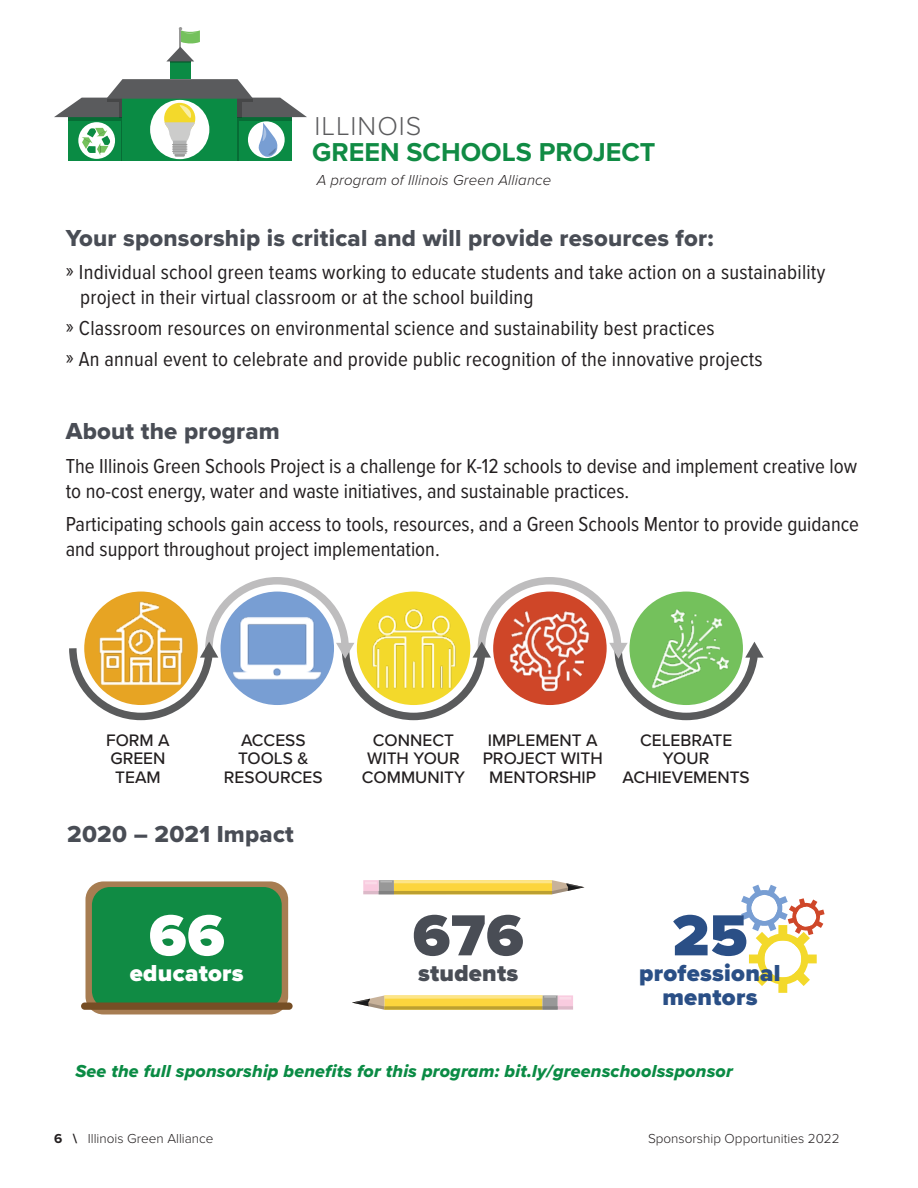
<style>
.page{position:relative;width:918px;height:1188px;background:#fff}
.page>*{position:absolute;margin:0;border:0;box-sizing:border-box;transform-origin:0 0}
.t1{font:900 60px "Proxima Nova";color:#494d55}
.t2{font:900 60px "Proxima Nova";color:#fff}
.t3{font:900 60px "Proxima Nova";color:#2a4f86}
.t4{font:700 26.85px "Proxima Nova";color:#108b44}
.t5{font:300 26.85px "Proxima Nova";letter-spacing:.04em;color:#5b5b5d}
.t6{font:24px "Proxima Nova Extrabld";letter-spacing:.01em;color:#494d55}
.t7{font:900 24px/24px "Proxima Nova";letter-spacing:.01em;color:#2a4f86;text-align:center}
.t8{font:900 24px "Proxima Nova";letter-spacing:.01em;color:#fff}
.t9{font:900 24px "Proxima Nova";letter-spacing:.01em;color:#494d55}
.t10{font:21px/25.2px "Proxima Nova Cond";letter-spacing:.01em;color:#231f20}
.t11{font:18px "Proxima Nova Extrabld It";letter-spacing:.01em;color:#0a8b44}
.t12{font:500 17.25px/18.5px "Proxima Nova";color:#231f20;text-align:center}
.t13{font:italic 300 15px "Proxima Nova";letter-spacing:.01em;color:#231f20}
.t14{font:300 13.5px "Proxima Nova";color:#231f20}
.s1{font-weight:700}
</style>
<div class="page">
<div style="left:237px;top:114px;width:54px;height:47px;background:#0a8b44"></div>
<div style="left:170px;top:59px;width:21px;height:20px;background:#0a8b44"></div>
<div style="left:68px;top:114px;width:60px;height:47px;background:#0a8b44"></div>
<hr style="left:235px;top:121px;width:4px;height:40px;background:#076c35">
<div style="left:123px;top:95px;width:114px;height:66px;background:#0a8b44"></div>
<hr style="left:170px;top:61px;width:21px;height:2px;background:#000">
<svg style="left:78px;top:122px;width:37px;height:37px"></svg>
<svg style="left:167px;top:27px;width:33px;height:34px"></svg>
<svg style="left:54px;top:79px;width:253px;height:78px"></svg>
<div style="left:85px;top:881px;width:203px;height:133px;background:#a77d52;border-radius:18px"></div>
<div style="left:92px;top:887px;width:190px;height:122px;background:#108b44;border-radius:18px"></div>
<div style="left:81px;top:1003px;width:212px;height:7px;background:#764e25;border-radius:4px"></div>
<svg style="left:741px;top:885px;width:84px;height:108px"></svg>
<div style="left:394px;top:880px;width:158px;height:14px;background:#fcd53d"></div>
<div style="left:379px;top:880px;width:15px;height:14px;background:#989898"></div>
<div style="left:363px;top:880px;width:16px;height:14px;background:#f9cbdf"></div>
<hr style="left:394px;top:891px;width:158px;height:3px;background:#bca030">
<hr style="left:394px;top:880px;width:158px;height:3px;background:#fce589">
<hr style="left:379px;top:891px;width:15px;height:3px;background:#818181">
<svg style="left:552px;top:880px;width:32px;height:14px"></svg>
<svg style="left:365px;top:881px;width:27px;height:3px"></svg>
<hr style="left:363px;top:891px;width:16px;height:3px;background:#818181">
<div style="left:384px;top:995px;width:158px;height:15px;background:#fcd53d"></div>
<div style="left:542px;top:995px;width:16px;height:15px;background:#989898"></div>
<div style="left:558px;top:995px;width:15px;height:15px;background:#f9cbdf"></div>
<svg style="left:384px;top:1006px;width:158px;height:4px"></svg>
<svg style="left:384px;top:995px;width:158px;height:4px"></svg>
<svg style="left:542px;top:1006px;width:16px;height:4px"></svg>
<svg style="left:352px;top:996px;width:32px;height:14px"></svg>
<svg style="left:544px;top:996px;width:27px;height:4px"></svg>
<svg style="left:558px;top:1006px;width:15px;height:4px"></svg>
<svg style="left:69px;top:577px;width:695px;height:144px"></svg>
<img style="left:648px;top:605px;width:86px;height:86px">
<img style="left:503px;top:604px;width:93px;height:93px">
<img style="left:368px;top:603px;width:91px;height:91px">
<img style="left:232px;top:603px;width:91px;height:91px">
<img style="left:97px;top:599px;width:88px;height:88px">
<p class="t5" style="left:314px;top:106px;width:109px">ILLINOIS</p>
<p class="t4" style="left:312px;top:133px;width:345px">GREEN SCHOOLS PROJECT</p>
<p class="t13" style="left:317px;top:168px;width:236px">A program of Illinois Green Alliance</p>
<p class="t6" style="left:66px;top:220px;width:649px">Your sponsorship is critical and will provide resources for:</p>
<p class="t10" style="left:80px;top:258px;width:747px;text-indent:-14px">» Individual school green teams working to educate students and take action on a sustainability project in their virtual classroom or at the school building</p>
<p class="t10" style="left:66px;top:312px;width:698px;line-height:31.2px">» Classroom resources on environmental science and sustainability best practices<br>» An annual event to celebrate and provide public recognition of the innovative projects</p>
<p class="t6" style="left:66px;top:413px;width:216px">About the program</p>
<p class="t10" style="left:66px;top:453px;width:793px">The Illinois Green Schools Project is a challenge for K-12 schools to devise and implement creative low to no-cost energy, water and waste initiatives, and sustainable practices.</p>
<p class="t10" style="left:66px;top:511px;width:795px">Participating schools gain access to tools, resources, and a Green Schools Mentor to provide guidance and support throughout project implementation.</p>
<p class="t12" style="left:106px;top:730px;width:65px;text-align:left">FORM A<br>GREEN<br>TEAM</p>
<p class="t12" style="left:623px;top:730px;width:129px">CELEBRATE<br>YOUR<br>ACHIEVEMENTS</p>
<p class="t12" style="left:362px;top:730px;width:105px">CONNECT<br>WITH YOUR<br>COMMUNITY</p>
<p class="t12" style="left:224px;top:730px;width:100px">ACCESS<br>TOOLS &amp;<br>RESOURCES</p>
<p class="t12" style="left:483px;top:730px;width:122px">IMPLEMENT A<br>PROJECT WITH<br>MENTORSHIP</p>
<p class="t6" style="left:67px;top:817px;width:228px">2020 – 2021 Impact</p>
<h1 class="t2" style="left:149px;top:891px;width:77px">66</h1>
<p class="t8" style="left:130px;top:955px;width:115px">educators</p>
<h1 class="t1" style="left:413px;top:891px;width:112px">676</h1>
<p class="t9" style="left:418px;top:955px;width:102px">students</p>
<h1 class="t3" style="left:672px;top:891px;width:77px">25</h1>
<p class="t7" style="left:639px;top:961px;width:143px">professional mentors</p>
<p class="t11" style="left:75px;top:1057px;width:659px">See the full sponsorship benefits for this program: bit.ly/greenschoolssponsor</p>
<p class="t14" style="left:54px;top:1128px;width:161px"><span class="s1">6 \</span> Illinois Green Alliance</p>
<p class="t14" style="left:648px;top:1128px;width:193px">Sponsorship Opportunities 2022</p>
</div>
